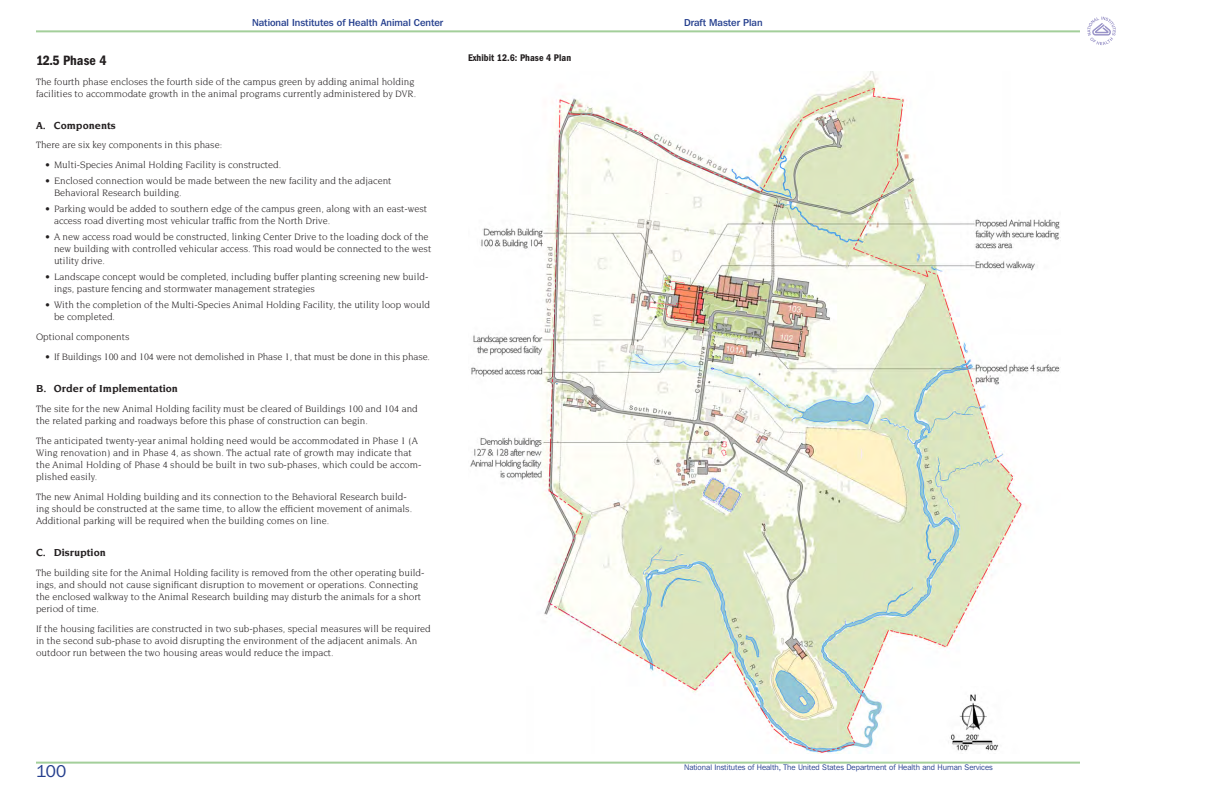
<style>
.page{position:relative;width:1224px;height:792px;background:#fff}
.page>*{position:absolute;margin:0;border:0;box-sizing:border-box;transform-origin:0 0}
.t1{font:17px "Franklin Gothic IT Cby BT";color:#253f8e}
._2-subhead_A{font:600 condensed 14px "Franklin Gothic";letter-spacing:.005em;color:#231f20}
._3-subhead_B{font:700 11px "Novarese";color:#231f20}
._0a-default_body_tex{font:10px/12px "Novarese";color:#231f20}
._0b-bullet{font:10px/12px "Novarese";color:#231f20}
._0b-bullet__para_spa{font:10px/12px "Novarese";color:#231f20}
.t2{font:500 10px "Franklin Gothic IT Cby BT";color:#253f8e}
.exhibit_title{font:600 condensed 10px "Franklin Gothic";letter-spacing:.005em;color:#231f20}
.t3{font:8px "Franklin Gothic IT Cby BT";color:#253f8e}
</style>
<div class="page">
<hr style="left:36px;top:30px;width:1044px;height:2px;background:#a3cf9a">
<hr style="left:36px;top:762px;width:1044px;height:2px;background:#a3cf9a">
<svg style="left:1087px;top:17px;width:29px;height:28px"></svg>
<img style="left:470px;top:72px;width:590px;height:682px">
<p class="t2" style="left:252px;top:16px;width:193px">National Institutes of Health Animal Center</p>
<p class="t2" style="left:684px;top:16px;width:80px">Draft Master Plan</p>
<p class="_2-subhead_A" style="left:36px;top:52px;width:72px">12.5 Phase 4</p>
<p class="_0a-default_body_tex" style="left:36px;top:75px;width:382px">The fourth phase encloses the fourth side of the campus green by adding animal holding facilities to accommodate growth in the animal programs currently administered by DVR.</p>
<p class="_3-subhead_B" style="left:36px;top:119px;width:81px">A. Components</p>
<p class="_0a-default_body_tex" style="left:36px;top:139px;width:188px">There are six key components in this phase:</p>
<p class="_0b-bullet" style="left:45px;top:159px;width:238px">• Multi-Species Animal Holding Facility is constructed.</p>
<p class="_0b-bullet" style="left:54px;top:175px;width:339px;text-indent:-9px">• Enclosed connection would be made between the new facility and the adjacent<br>Behavioral Research building.</p>
<p class="_0b-bullet" style="left:54px;top:203px;width:375px;text-indent:-9px">• Parking would be added to southern edge of the campus green, along with an east-west access road diverting most vehicular traffic from the North Drive.</p>
<p class="_0b-bullet" style="left:54px;top:231px;width:379px;text-indent:-9px">• A new access road would be constructed, linking Center Drive to the loading dock of the new building with controlled vehicular access. This road would be connected to the west utility drive.</p>
<p class="_0b-bullet" style="left:54px;top:271px;width:376px;text-indent:-9px">• Landscape concept would be completed, including buffer planting screening new build&shy;ings, pasture fencing and stormwater management strategies</p>
<p class="_0b-bullet__para_spa" style="left:54px;top:299px;width:378px;text-indent:-9px">• With the completion of the Multi-Species Animal Holding Facility, the utility loop would be completed.</p>
<p class="_0a-default_body_tex" style="left:36px;top:331px;width:95px">Optional components</p>
<p class="_0b-bullet__para_spa" style="left:45px;top:351px;width:387px">• If Buildings 100 and 104 were not demolished in Phase 1, that must be done in this phase.</p>
<p class="_3-subhead_B" style="left:36px;top:383px;width:144px">B. Order of Implementation</p>
<p class="_0a-default_body_tex" style="left:36px;top:403px;width:383px">The site for the new Animal Holding facility must be cleared of Buildings 100 and 104 and the related parking and roadways before this phase of construction can begin.</p>
<p class="_0a-default_body_tex" style="left:36px;top:435px;width:387px">The anticipated twenty-year animal holding need would be accommodated in Phase 1 (A Wing renovation) and in Phase 4, as shown. The actual rate of growth may indicate that the Animal Holding of Phase 4 should be built in two sub-phases, which could be accom&shy;plished easily.</p>
<p class="_0a-default_body_tex" style="left:36px;top:491px;width:378px">The new Animal Holding building and its connection to the Behavioral Research build&shy;ing should be constructed at the same time, to allow the efficient movement of animals.<br>Additional parking will be required when the building comes on line.</p>
<p class="_3-subhead_B" style="left:36px;top:547px;width:71px">C. Disruption</p>
<p class="_0a-default_body_tex" style="left:36px;top:567px;width:390px">The building site for the Animal Holding facility is removed from the other operating build&shy;ings, and should not cause significant disruption to movement or operations. Connecting the enclosed walkway to the Animal Research building may disturb the animals for a short period of time.</p>
<p class="_0a-default_body_tex" style="left:36px;top:623px;width:396px">If the housing facilities are constructed in two sub-phases, special measures will be required in the second sub-phase to avoid disrupting the environment of the adjacent animals. An outdoor run between the two housing areas would reduce the impact.</p>
<p class="exhibit_title" style="left:468px;top:52px;width:105px">Exhibit 12.6: Phase 4 Plan</p>
<h1 class="t1" style="left:36px;top:761px;width:32px">100</h1>
<p class="t3" style="left:684px;top:763px;width:310px">National Institutes of Health, The United States Department of Health and Human Services</p>
</div>
